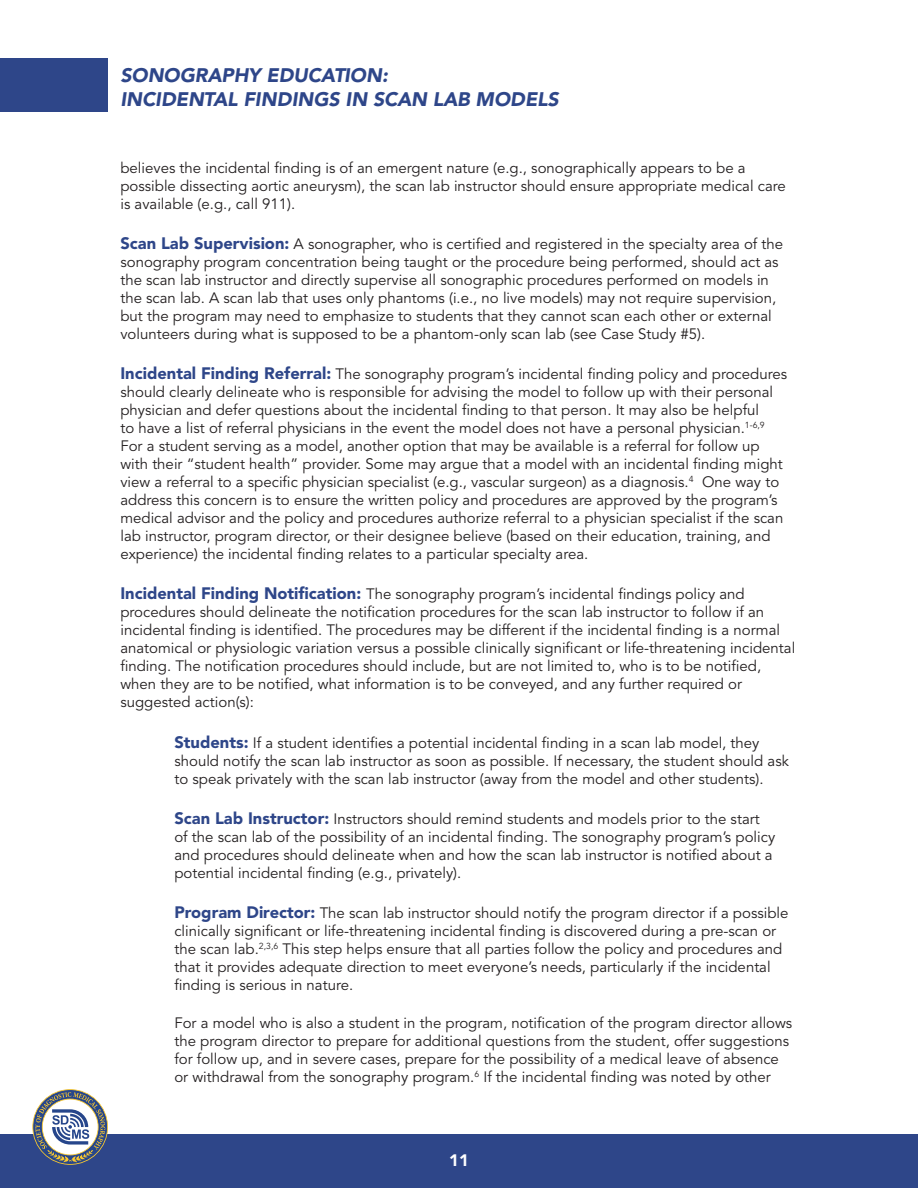
<style>
.page{position:relative;width:918px;height:1188px;background:#fff}
.page>*{position:absolute;margin:0;border:0;box-sizing:border-box;transform-origin:0 0}
.t1{font:italic 900 19.5px/23.4px "Avenir LT Std";letter-spacing:-.005em;color:#2e4689}
.t2{font:900 16.5px "Avenir LT Std";color:#fff}
.t3{font:15px/18px "Avenir LT Std";color:#231f20}
.s1{font-weight:900;font-size:16.5px;color:#2e4689}
</style>
<div class="page">
<div style="left:0;top:1134px;width:918px;height:54px;background:#2e4689"></div>
<div style="left:0;top:58px;width:108px;height:54px;background:#2e4689"></div>
<svg style="left:32px;top:1089px;width:76px;height:76px"></svg>
<h1 class="t1" style="left:120px;top:64px;width:440px">SONOGRAPHY EDUCATION:<br>INCIDENTAL FINDINGS IN SCAN LAB MODELS</h1>
<p class="t3" style="left:120px;top:160px;width:667px">believes the incidental finding is of an emergent nature (e.g., sonographically appears to be a possible dissecting aortic aneurysm), the scan lab instructor should ensure appropriate medical care is available (e.g., call 911).</p>
<p class="t3" style="left:120px;top:236px;width:664px"><span class="s1">Scan Lab Supervision:</span> A sonographer, who is certified and registered in the specialty area of the sonography program concentration being taught or the procedure being performed, should act as the scan lab instructor and directly supervise all sonographic procedures performed on models in the scan lab. A scan lab that uses only phantoms (i.e., no live models) may not require supervision, but the program may need to emphasize to students that they cannot scan each other or external volunteers during what is supposed to be a phantom-only scan lab (see Case Study #5).</p>
<p class="t3" style="left:120px;top:366px;width:668px"><span class="s1">Incidental Finding Referral:</span> The sonography program’s incidental finding policy and procedures should clearly delineate who is responsible for advising the model to follow up with their personal physician and defer questions about the incidental finding to that person. It may also be helpful<br>to have a list of referral physicians in the event the model does not have a personal physician.<sup>1-6,9<br></sup>For a student serving as a model, another option that may be available is a referral for follow up with their “student health” provider. Some may argue that a model with an incidental finding might view a referral to a specific physician specialist (e.g., vascular surgeon) as a diagnosis.<sup>4</sup> One way to address this concern is to ensure the written policy and procedures are approved by the program’s medical advisor and the policy and procedures authorize referral to a physician specialist if the scan lab instructor, program director, or their designee believe (based on their education, training, and experience) the incidental finding relates to a particular specialty area.</p>
<p class="t3" style="left:120px;top:586px;width:676px"><span class="s1">Incidental Finding Notification:</span> The sonography program’s incidental findings policy and procedures should delineate the notification procedures for the scan lab instructor to follow if an incidental finding is identified. The procedures may be different if the incidental finding is a normal anatomical or physiologic variation versus a possible clinically significant or life-threatening incidental finding. The notification procedures should include, but are not limited to, who is to be notified, when they are to be notified, what information is to be conveyed, and any further required or suggested action(s):</p>
<p class="t3" style="left:174px;top:734px;width:616px"><span class="s1">Students:</span> If a student identifies a potential incidental finding in a scan lab model, they should notify the scan lab instructor as soon as possible. If necessary, the student should ask to speak privately with the scan lab instructor (away from the model and other students).</p>
<p class="t3" style="left:174px;top:810px;width:602px"><span class="s1">Scan Lab Instructor:</span> Instructors should remind students and models prior to the start of the scan lab of the possibility of an incidental finding. The sonography program’s policy and procedures should delineate when and how the scan lab instructor is notified about a potential incidental finding (e.g., privately).</p>
<p class="t3" style="left:174px;top:904px;width:616px"><span class="s1">Program Director:</span> The scan lab instructor should notify the program director if a possible clinically significant or life-threatening incidental finding is discovered during a pre-scan or the scan lab.<sup>2,3,6</sup> This step helps ensure that all parties follow the policy and procedures and that it provides adequate direction to meet everyone’s needs, particularly if the incidental finding is serious in nature.</p>
<p class="t3" style="left:174px;top:1014px;width:619px">For a model who is also a student in the program, notification of the program director allows the program director to prepare for additional questions from the student, offer suggestions for follow up, and in severe cases, prepare for the possibility of a medical leave of absence or withdrawal from the sonography program.<sup>6</sup> If the incidental finding was noted by other</p>
<p class="t2" style="left:449px;top:1150px;width:21px">11</p>
</div>
